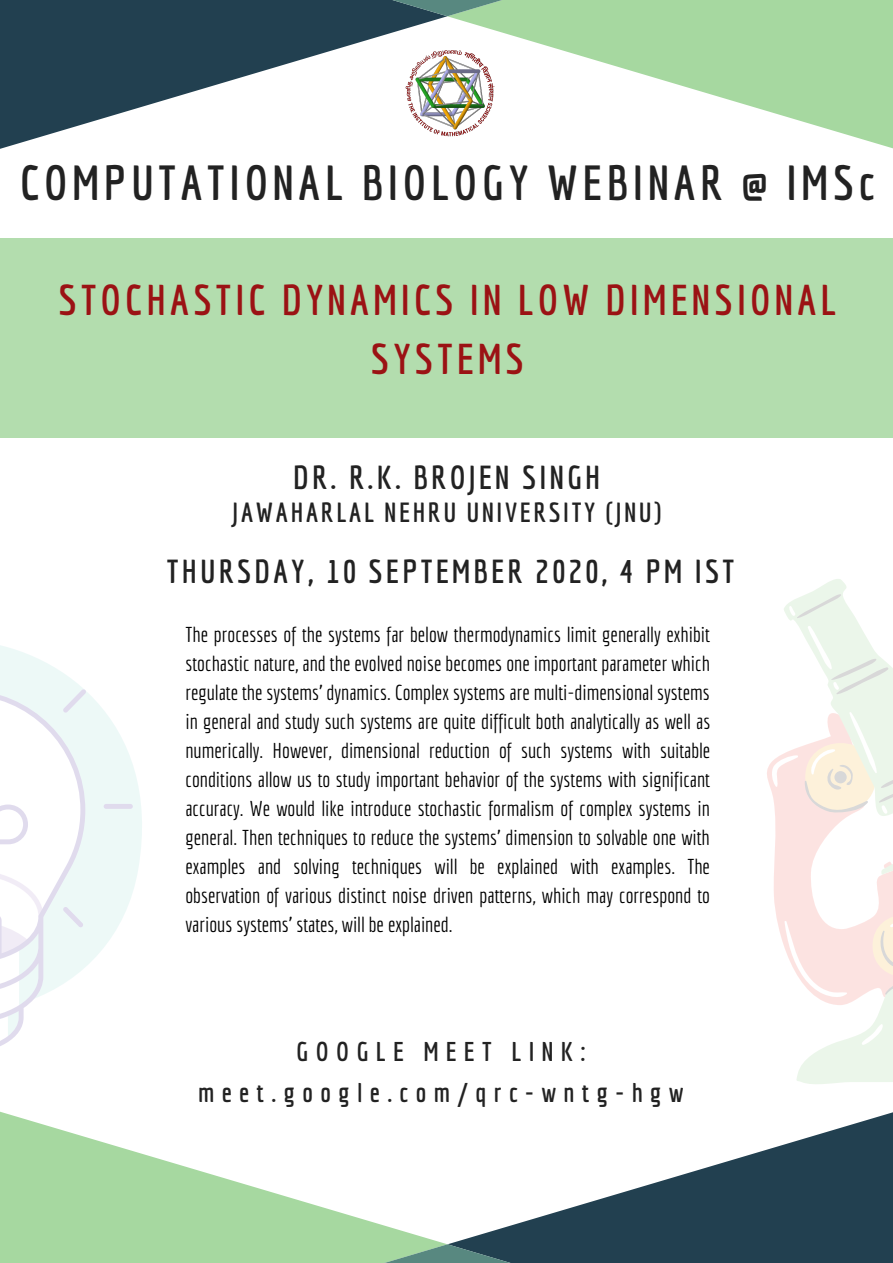
<style>
.page{position:relative;width:893px;height:1263px;background:#fff}
.page>*{position:absolute;margin:0;border:0;box-sizing:border-box;transform-origin:0 0}
.t1{font:700 48px "Economica";letter-spacing:.1em;color:#222}
.t2{font:700 42px/58.5px "Economica";letter-spacing:.1em;color:#9b1214;text-align:center}
.t3{font:700 32.47px "Economica";letter-spacing:.1em;color:#222}
.t4{font:700 27px "Economica";letter-spacing:.1em;color:#222}
.t5{font:700 26.47px/40.5px "Economica";letter-spacing:.28em;color:#222;text-align:center}
.t6{font:21px/29px "Economica";color:#000;text-align:justify}
</style>
<div class="page">
<svg style="left:0;top:0;width:447px;height:149px;fill:#224050"></svg>
<svg style="left:447px;top:0;width:446px;height:149px;fill:#a6d8a0"></svg>
<svg style="left:233px;top:0;width:428px;height:16px;background:#628b79"></svg>
<svg style="left:449px;top:1112px;width:444px;height:151px;fill:#224050"></svg>
<svg style="left:0;top:1111px;width:446px;height:152px;fill:#a6d8a0"></svg>
<svg style="left:232px;top:1244px;width:430px;height:19px;background:#628c79"></svg>
<div style="left:0;top:238px;width:893px;height:199px;background:#b3ddae"></div>
<img style="left:406px;top:48px;width:88px;height:89px">
<svg style="left:133px;top:767px;width:9px;height:123px"></svg>
<svg style="left:0;top:645px;width:133px;height:401px"></svg>
<svg style="left:797px;top:579px;width:96px;height:505px"></svg>
<svg style="left:767px;top:594px;width:126px;height:192px"></svg>
<svg style="left:770px;top:606px;width:123px;height:471px"></svg>
<h1 class="t1" style="left:20px;top:154px;width:856px">COMPUTATIONAL BIOLOGY WEBINAR @ IMSc</h1>
<h2 class="t2" style="left:59px;top:270px;width:779px">STOCHASTIC DYNAMICS IN LOW DIMENSIONAL<br>SYSTEMS</h2>
<h3 class="t3" style="left:293px;top:458px;width:309px">DR. R.K. BROJEN SINGH</h3>
<p class="t4" style="left:232px;top:497px;width:430px">JAWAHARLAL NEHRU UNIVERSITY (JNU)</p>
<h3 class="t3" style="left:167px;top:552px;width:569px">THURSDAY, 10 SEPTEMBER 2020, 4 PM IST</h3>
<p class="t6" style="left:185px;top:620px;width:526px">The processes of the systems far below thermodynamics limit generally exhibit stochastic nature, and the evolved noise becomes one important parameter which regulate the systems’ dynamics. Complex systems are multi-dimensional systems in general and study such systems are quite difficult both analytically as well as numerically. However, dimensional reduction of such systems with suitable conditions allow us to study important behavior of the systems with significant accuracy. We would like introduce stochastic formalism of complex systems in general. Then techniques to reduce the systems’ dimension to solvable one with examples and solving techniques will be explained with examples. The observation of various distinct noise driven patterns, which may correspond to various systems’ states, will be explained.</p>
<p class="t5" style="left:198px;top:1031px;width:487px">GOOGLE MEET LINK: meet.google.com/qrc-wntg-hgw</p>
</div>
